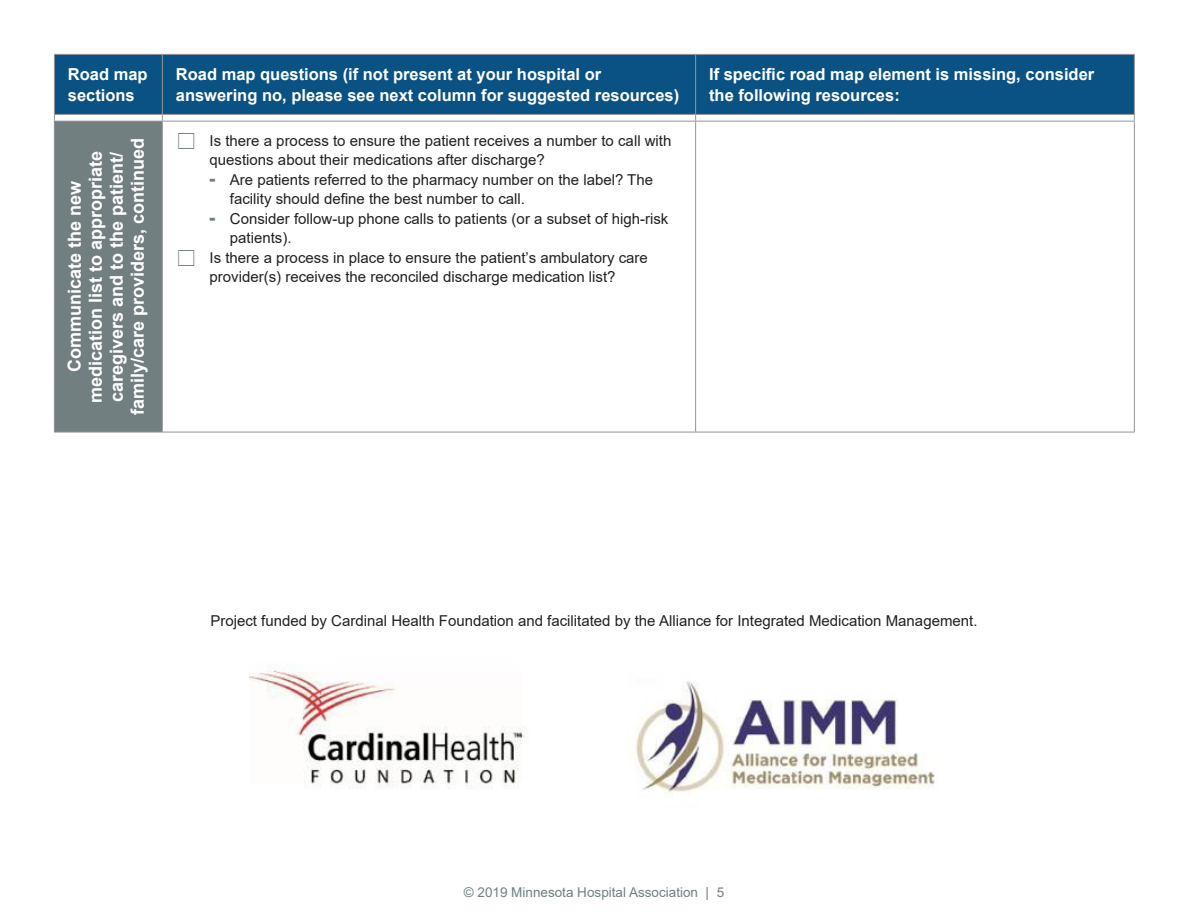
<style>
.page{position:relative;width:1188px;height:918px;background:#fff}
.page>*{position:absolute;margin:0;border:0;box-sizing:border-box;transform-origin:0 0}
.Sidebar{font:700 18px/21px "Arial";color:#fff;text-align:center}
.Table_Body_Text{font:700 16.5px/21px "Arial";color:#fff}
.Table_Body_Text-2{font:15px/19.5px "Arial";color:#231f20}
.t1{font:13.5px "Arial";color:#717f81}
.s1{font-weight:900;font-size:18px;color:#717f81}
</style>
<div class="page">
<div style="left:55px;top:55px;width:1079px;height:59px;background:#0a5283"></div>
<div style="left:54px;top:121px;width:108px;height:311px;background:#717f81"></div>
<hr style="left:54px;top:54px;width:108px;height:1px;background:#939598">
<hr style="left:54px;top:55px;width:1px;height:59px;background:#939598">
<hr style="left:162px;top:54px;width:534px;height:1px;background:#939598">
<hr style="left:162px;top:55px;width:1px;height:59px;background:#939598">
<hr style="left:696px;top:54px;width:439px;height:1px;background:#939598">
<hr style="left:695px;top:55px;width:1px;height:59px;background:#939598">
<hr style="left:1134px;top:55px;width:1px;height:59px;background:#939598">
<hr style="left:54px;top:114px;width:108px;height:1px;background:#939598">
<hr style="left:162px;top:114px;width:534px;height:1px;background:#939598">
<hr style="left:696px;top:114px;width:439px;height:1px;background:#939598">
<hr style="left:54px;top:121px;width:108px;height:1px;background:#939598">
<hr style="left:54px;top:122px;width:1px;height:310px;background:#939598">
<hr style="left:162px;top:121px;width:534px;height:1px;background:#939598">
<hr style="left:162px;top:122px;width:1px;height:310px;background:#939598">
<hr style="left:696px;top:121px;width:439px;height:1px;background:#939598">
<hr style="left:695px;top:122px;width:1px;height:310px;background:#939598">
<hr style="left:1134px;top:122px;width:1px;height:310px;background:#939598">
<hr style="left:162px;top:432px;width:534px;height:1px;background:#939598">
<hr style="left:696px;top:432px;width:439px;height:1px;background:#939598">
<hr style="left:54px;top:432px;width:108px;height:1px;background:#939598">
<img style="left:250px;top:663px;width:685px;height:131px">
<p class="Table_Body_Text" style="left:68px;top:64px;width:81px">Road map sections</p>
<p class="Table_Body_Text" style="left:176px;top:64px;width:505px">Road map questions (if not present at your hospital or answering no, please see next column for suggested resources)</p>
<p class="Table_Body_Text" style="left:709px;top:64px;width:387px">If specific road map element is missing, consider the following resources:</p>
<p class="Sidebar" style="left:64px;top:415px;width:279px;rotate:-90deg">Communicate the new medication list to appropriate caregivers and to the patient/ family/care providers, continued</p>
<p class="Table_Body_Text-2" style="left:210px;top:130px;width:463px">Is there a process to ensure the patient receives a number to call with questions about their medications after discharge?</p>
<p class="Table_Body_Text-2" style="left:230px;top:169px;width:425px;text-indent:-20px"><span class="s1">-</span> Are patients referred to the pharmacy number on the label? The facility should define the best number to call.</p>
<p class="Table_Body_Text-2" style="left:230px;top:208px;width:440px;text-indent:-20px"><span class="s1">-</span> Consider follow-up phone calls to patients (or a subset of high-risk patients).</p>
<p class="Table_Body_Text-2" style="left:210px;top:247px;width:440px">Is there a process in place to ensure the patient’s ambulatory care provider(s) receives the reconciled discharge medication list?</p>
<p class="Table_Body_Text-2" style="left:210px;top:611px;width:769px">Project funded by Cardinal Health Foundation and facilitated by the Alliance for Integrated Medication Management.</p>
<p class="t1" style="left:464px;top:882px;width:262px">© 2019 Minnesota Hospital Association | 5</p>
</div>
